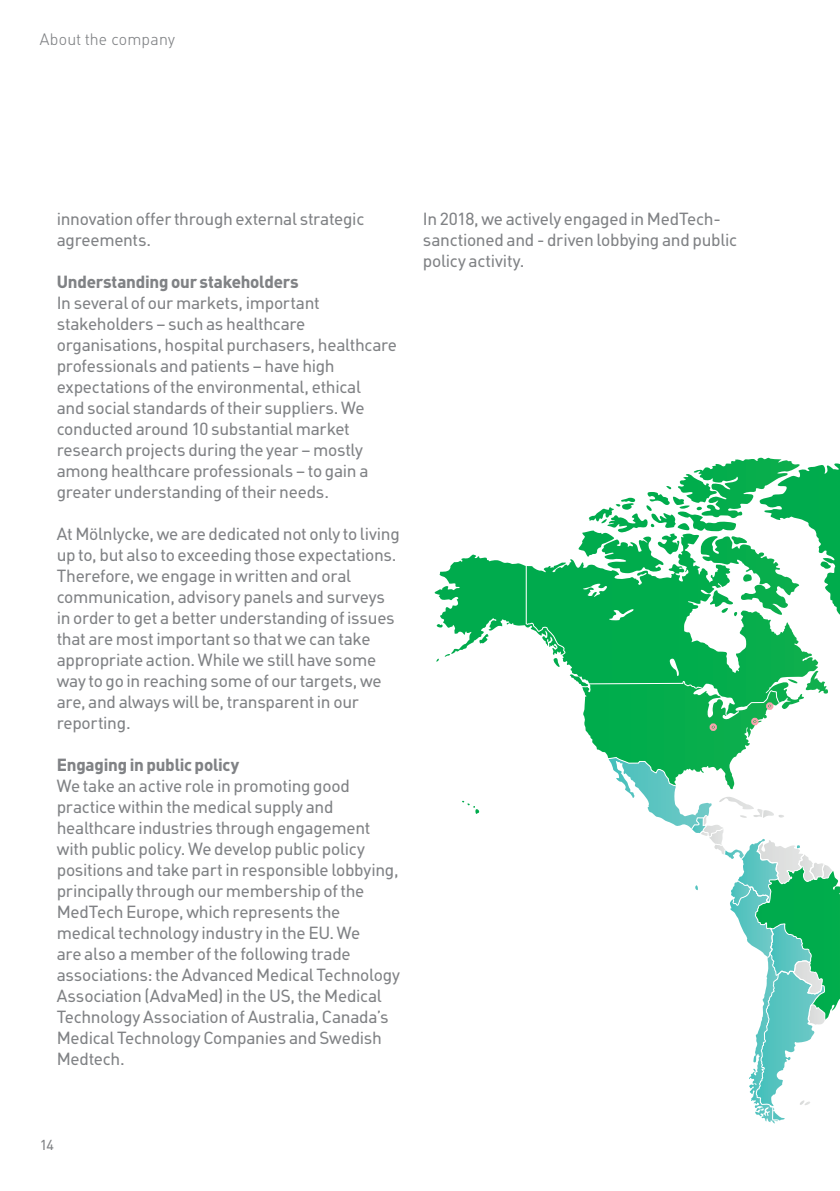
<style>
.page{position:relative;width:840px;height:1191px;background:#fff}
.page>*{position:absolute;margin:0;border:0;box-sizing:border-box;transform-origin:0 0}
.t1{font:17px/21px "MHC Din";letter-spacing:-.02em;color:#808285}
.t2{font:700 17px "MHC Din";letter-spacing:-.01em;color:#808285}
.t3{font:300 16px "MHC Din";letter-spacing:.015em;color:#808285}
.t4{font:14px "MHC Din";color:#808285}
</style>
<div class="page">
<svg style="left:434px;top:557px;width:79px;height:97px"></svg>
<svg style="left:676px;top:457px;width:163px;height:158px"></svg>
<svg style="left:525px;top:563px;width:254px;height:194px"></svg>
<svg style="left:608px;top:757px;width:231px;height:364px"></svg>
<div style="left:765px;top:702px;width:8px;height:8px;border:5px solid #f6a3ad;border-radius:50%"></div>
<div style="left:750px;top:717px;width:8px;height:8px;border:5px solid #f6a3ad;border-radius:50%"></div>
<div style="left:709px;top:723px;width:7px;height:8px;border:5px solid #f6a3ad;border-radius:50%"></div>
<p class="t3" style="left:40px;top:31px;width:137px">About the company</p>
<p class="t1" style="left:57px;top:208px;width:309px">innovation offer through external strategic agreements.</p>
<h6 class="t2" style="left:57px;top:271px;width:243px">Understanding our stakeholders</h6>
<p class="t1" style="left:57px;top:292px;width:342px">In several of our markets, important stakeholders – such as healthcare organisations, hospital purchasers, healthcare professionals and patients – have high expectations of the environmental, ethical<br>and social standards of their suppliers. We conducted around 10 substantial market research projects during the year – mostly among healthcare professionals – to gain a greater understanding of their needs.</p>
<p class="t1" style="left:57px;top:523px;width:344px">At Mölnlycke, we are dedicated not only to living up to, but also to exceeding those expectations.<br>Therefore, we engage in written and oral communication, advisory panels and surveys in order to get a better understanding of issues that are most important so that we can take appropriate action. While we still have some way to go in reaching some of our targets, we are, and always will be, transparent in our reporting.</p>
<h6 class="t2" style="left:57px;top:754px;width:184px">Engaging in public policy</h6>
<p class="t1" style="left:57px;top:775px;width:344px">We take an active role in promoting good practice within the medical supply and healthcare industries through engagement with public policy. We develop public policy positions and take part in responsible lobbying, principally through our membership of the MedTech Europe, which represents the medical technology industry in the EU. We<br>are also a member of the following trade associations: the Advanced Medical Technology Association (AdvaMed) in the US, the Medical Technology Association of Australia, Canada’s Medical Technology Companies and Swedish Medtech.</p>
<p class="t1" style="left:422px;top:208px;width:316px">In 2018, we actively engaged in MedTech&shy;sanctioned and - driven lobbying and public policy activity.</p>
<p class="t4" style="left:40px;top:1136px;width:16px">14</p>
</div>
